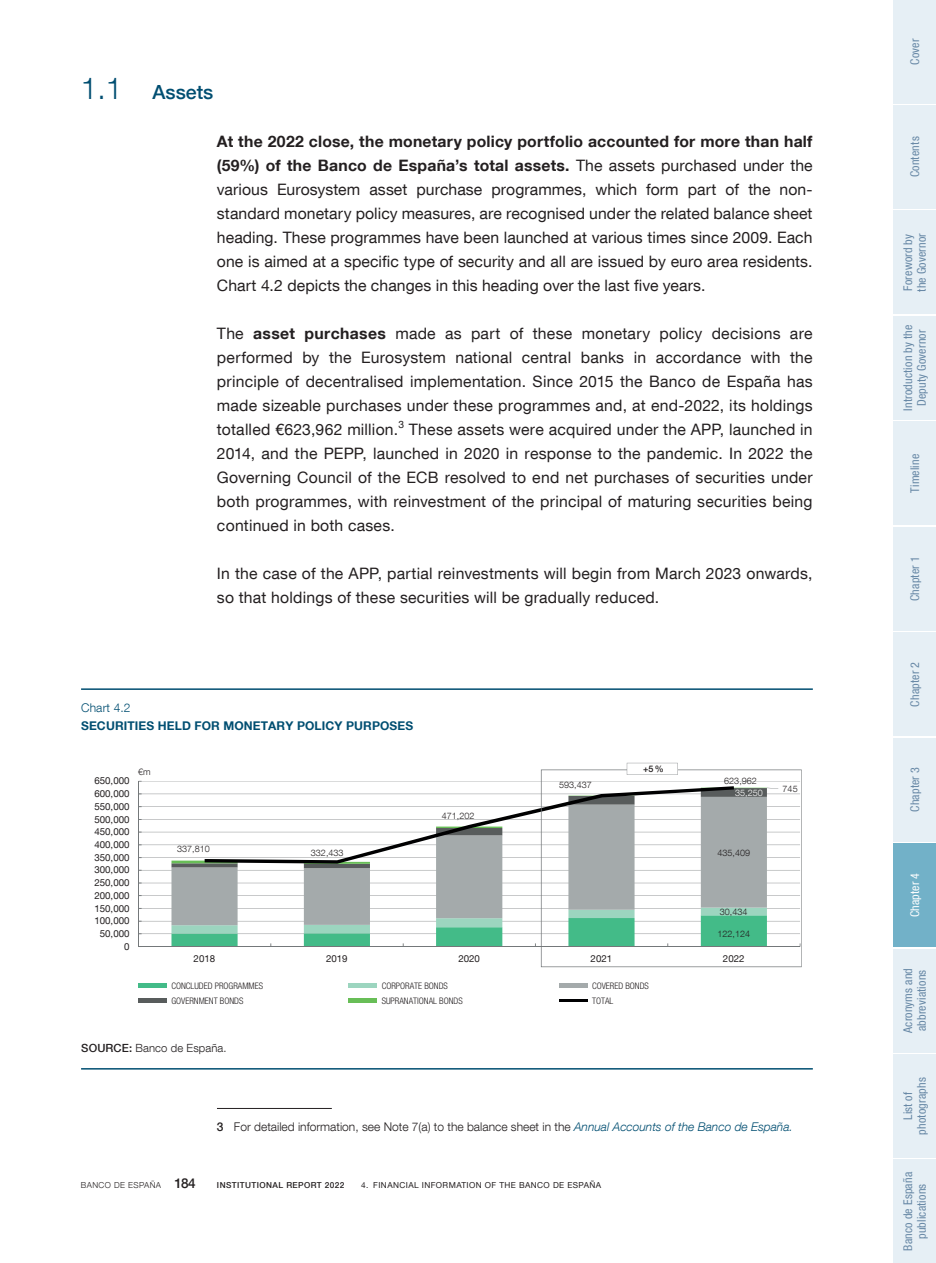
<style>
.page{position:relative;width:936px;height:1263px;background:#fff}
.page>*{position:absolute;margin:0;border:0;box-sizing:border-box;transform-origin:0 0}
.Ladillo_1{font:500 19.5px "Bd E Neue Helvetica";color:#004e71}
.Texto_capítulo{font:15.75px/24px "Bd E Neue Helvetica";letter-spacing:.015em;color:#231f20;text-align:justify}
.t1{font:condensed 12px/13.5px "Bd E Neue Helvetica";letter-spacing:.015em;color:#6687a5;text-align:center}
.Texto_Citas_1{font:300 12px "Bd E Neue Helvetica";color:#231f20}
.t2{font:700 12px "Bd E Neue Helvetica";letter-spacing:.01em;color:#004e71}
.t3{font:300 12px "Bd E Neue Helvetica";letter-spacing:.01em;color:#004e71}
.t4{font:condensed 12px "Bd E Neue Helvetica";letter-spacing:.015em;color:#fff}
.t5{font:300 11.25px "Bd E Neue Helvetica";letter-spacing:.01em;color:#231f20}
.t6{font:9.75px "Bd E Neue Helvetica";color:#231f20}
.t7{font:300 condensed 9px "Bd E Neue Helvetica";color:#231f20}
.t8{font:300 9px "Bd E Neue Helvetica";letter-spacing:.005em;color:#231f20}
.t9{font:300 9px "Bd E Neue Helvetica";color:#fff}
.t10{font:500 9px "Bd E Neue Helvetica";color:#231f20}
.t11{font:8.25px "Bd E Neue Helvetica";letter-spacing:.05em;color:#231f20}
.t12{font:500 8.25px "Bd E Neue Helvetica";letter-spacing:.05em;color:#231f20}
.t13{font:300 8.25px "Bd E Neue Helvetica";letter-spacing:.05em;color:#231f20}
.s1{font-weight:300;font-size:30px}
.s2{font-weight:700}
.s3{font-weight:500}
.s4{font-style:italic;color:#004e71}
.s5{font-weight:500;font-size:13.5px}
</style>
<div class="page">
<hr style="left:217px;top:1108px;width:115px;height:1px;background:#231f20">
<hr style="left:81px;top:688px;width:731px;height:2px;background:#004e71">
<hr style="left:81px;top:1068px;width:731px;height:1px;background:#004e71">
<hr style="left:138px;top:933px;width:662px;height:1px;background:#9a9d9e">
<hr style="left:138px;top:921px;width:662px;height:1px;background:#9a9d9e">
<hr style="left:138px;top:908px;width:662px;height:1px;background:#9a9d9e">
<hr style="left:138px;top:895px;width:662px;height:1px;background:#9a9d9e">
<hr style="left:138px;top:883px;width:662px;height:1px;background:#9a9d9e">
<hr style="left:138px;top:870px;width:662px;height:1px;background:#9a9d9e">
<hr style="left:138px;top:857px;width:662px;height:1px;background:#9a9d9e">
<hr style="left:138px;top:844px;width:662px;height:1px;background:#9a9d9e">
<hr style="left:138px;top:832px;width:662px;height:1px;background:#9a9d9e">
<hr style="left:138px;top:819px;width:662px;height:1px;background:#9a9d9e">
<hr style="left:138px;top:806px;width:662px;height:1px;background:#9a9d9e">
<hr style="left:138px;top:794px;width:662px;height:1px;background:#9a9d9e">
<hr style="left:138px;top:781px;width:662px;height:1px;background:#9a9d9e">
<svg style="left:171px;top:868px;width:370px;height:39px;fill:#a4aaab"></svg>
<svg style="left:171px;top:793px;width:370px;height:75px"></svg>
<hr style="left:171px;top:860px;width:66px;height:3px;background:#68be57">
<hr style="left:138px;top:781px;width:1px;height:166px;background:#74787a">
<hr style="left:138px;top:946px;width:662px;height:1px;background:#74787a">
<svg style="left:171px;top:907px;width:370px;height:39px"></svg>
<svg style="left:205px;top:786px;width:336px;height:78px"></svg>
<hr style="left:138px;top:983px;width:29px;height:4px;background:#43bb88">
<hr style="left:348px;top:983px;width:29px;height:4px;background:#9cd5bf">
<hr style="left:559px;top:983px;width:28px;height:4px;background:#a4aaab">
<div style="left:138px;top:998px;width:29px;height:5px;background:#585c5c"></div>
<div style="left:348px;top:998px;width:29px;height:5px;background:#68be57"></div>
<hr style="left:559px;top:999px;width:28px;height:3px;background:#000001">
<svg style="left:541px;top:769px;width:260px;height:198px"></svg>
<svg style="left:626px;top:763px;width:51px;height:12px"></svg>
<div style="left:893px;top:0;width:42px;height:103px;background:#e6eff5"></div>
<div style="left:893px;top:105px;width:42px;height:104px;background:#e6eff5"></div>
<div style="left:893px;top:211px;width:42px;height:103px;background:#e6eff5"></div>
<div style="left:893px;top:316px;width:42px;height:103px;background:#e6eff5"></div>
<div style="left:893px;top:422px;width:42px;height:103px;background:#e6eff5"></div>
<div style="left:893px;top:527px;width:42px;height:103px;background:#e6eff5"></div>
<div style="left:893px;top:633px;width:42px;height:103px;background:#e6eff5"></div>
<div style="left:893px;top:738px;width:42px;height:103px;background:#e6eff5"></div>
<div style="left:893px;top:843px;width:42px;height:104px;background:#72b1c8"></div>
<div style="left:893px;top:949px;width:42px;height:103px;background:#e6eff5"></div>
<div style="left:893px;top:1054px;width:42px;height:103px;background:#e6eff5"></div>
<div style="left:893px;top:1160px;width:42px;height:103px;background:#e6eff5"></div>
<h4 class="Ladillo_1" style="left:81px;top:80px;width:134px"><span class="s1">1.1</span> Assets</h4>
<p class="t3" style="left:81px;top:701px;width:51px">Chart 4.2</p>
<p class="Texto_capítulo" style="left:217px;top:129px;width:597px"><span class="s2">At the 2022 close, the monetary policy portfolio accounted for more than half (59%) of the Banco de España’s total assets.</span> The assets purchased under the various Eurosystem asset purchase programmes, which form part of the non&shy;standard monetary policy measures, are recognised under the related balance sheet heading. These programmes have been launched at various times since 2009. Each one is aimed at a specific type of security and all are issued by euro area residents.<br>Chart 4.2 depicts the changes in this heading over the last five years.</p>
<p class="Texto_capítulo" style="left:217px;top:321px;width:597px">The <span class="s2">asset purchases</span> made as part of these monetary policy decisions are performed by the Eurosystem national central banks in accordance with the principle of decentralised implementation. Since 2015 the Banco de España has made sizeable purchases under these programmes and, at end-2022, its holdings totalled €623,962 million.<sup>3</sup> These assets were acquired under the APP, launched in 2014, and the PEPP, launched in 2020 in response to the pandemic. In 2022 the Governing Council of the ECB resolved to end net purchases of securities under both programmes, with reinvestment of the principal of maturing securities being continued in both cases.</p>
<p class="Texto_capítulo" style="left:217px;top:561px;width:597px">In the case of the APP, partial reinvestments will begin from March 2023 onwards, so that holdings of these securities will be gradually reduced.</p>
<p class="t2" style="left:81px;top:718px;width:333px">SECURITIES HELD FOR MONETARY POLICY PURPOSES</p>
<p class="t6" style="left:94px;top:775px;width:37px">650,000</p>
<p class="t6" style="left:94px;top:788px;width:37px">600,000</p>
<p class="t6" style="left:94px;top:800px;width:37px">550,000</p>
<p class="t6" style="left:94px;top:813px;width:37px">500,000</p>
<p class="t6" style="left:94px;top:826px;width:37px">450,000</p>
<p class="t6" style="left:94px;top:838px;width:37px">400,000</p>
<p class="t6" style="left:94px;top:851px;width:37px">350,000</p>
<p class="t6" style="left:94px;top:864px;width:37px">300,000</p>
<p class="t6" style="left:94px;top:877px;width:37px">250,000</p>
<p class="t6" style="left:94px;top:889px;width:37px">200,000</p>
<p class="t6" style="left:94px;top:902px;width:37px">150,000</p>
<p class="t6" style="left:94px;top:915px;width:37px">100,000</p>
<p class="t6" style="left:100px;top:928px;width:31px">50,000</p>
<p class="t6" style="left:124px;top:940px;width:7px">0</p>
<p class="t8" style="left:138px;top:766px;width:14px">€m</p>
<p class="t10" style="left:643px;top:764px;width:22px">+5%</p>
<p class="t8" style="left:177px;top:843px;width:34px">337,810</p>
<p class="t8" style="left:311px;top:847px;width:34px">332,433</p>
<p class="t8" style="left:442px;top:811px;width:34px">471,202</p>
<p class="t8" style="left:559px;top:779px;width:34px">593,437</p>
<p class="t8" style="left:724px;top:775px;width:34px">623,962</p>
<p class="t9" style="left:735px;top:787px;width:29px">35,250</p>
<p class="t8" style="left:717px;top:847px;width:34px">435,409</p>
<p class="t8" style="left:719px;top:906px;width:29px">30,434</p>
<p class="t8" style="left:717px;top:929px;width:34px">122,124</p>
<p class="t6" style="left:194px;top:952px;width:23px">2018</p>
<p class="t6" style="left:326px;top:952px;width:23px">2019</p>
<p class="t6" style="left:458px;top:952px;width:23px">2020</p>
<p class="t6" style="left:590px;top:952px;width:23px">2021</p>
<p class="t6" style="left:723px;top:952px;width:23px">2022</p>
<p class="t7" style="left:171px;top:980px;width:93px">CONCLUDED PROGRAMMES</p>
<p class="t7" style="left:382px;top:980px;width:68px">CORPORATE BONDS</p>
<p class="t7" style="left:592px;top:980px;width:58px">COVERED BONDS</p>
<p class="t7" style="left:171px;top:995px;width:73px">GOVERNMENT BONDS</p>
<p class="t7" style="left:382px;top:995px;width:82px">SUPRANATIONAL BONDS</p>
<p class="t7" style="left:592px;top:995px;width:23px">TOTAL</p>
<p class="t5" style="left:81px;top:1041px;width:147px"><span class="s3">SOURCE:</span> Banco de España.</p>
<p class="t8" style="left:782px;top:783px;width:17px">745</p>
<p class="Texto_Citas_1" style="left:217px;top:1120px;width:577px"><span class="s3">3</span> For detailed information, see Note 7(a) to the balance sheet in the <span class="s4">Annual Accounts of the Banco de España.</span></p>
<p class="t13" style="left:81px;top:1180px;width:116px">BANCO DE ESPAÑA <span class="s5">184</span></p>
<p class="t12" style="left:217px;top:1180px;width:129px">INSTITUTIONAL REPORT 2022</p>
<p class="t11" style="left:361px;top:1180px;width:242px">4. FINANCIAL INFORMATION OF THE BANCO DE ESPAÑA</p>
<p class="t1" style="left:907px;top:65px;width:28px;rotate:-90deg">Cover</p>
<p class="t1" style="left:907px;top:177px;width:42px;rotate:-90deg">Contents</p>
<p class="t1" style="left:901px;top:292px;width:60px;text-align:left;rotate:-90deg">Foreword by the Governor</p>
<p class="t1" style="left:901px;top:411px;width:87px;rotate:-90deg">Introduction by the<br>Deputy Governor</p>
<p class="t1" style="left:907px;top:493px;width:40px;rotate:-90deg">Timeline</p>
<p class="t1" style="left:907px;top:601px;width:46px;rotate:-90deg">Chapter 1</p>
<p class="t1" style="left:907px;top:706px;width:46px;rotate:-90deg">Chapter 2</p>
<p class="t1" style="left:907px;top:812px;width:46px;rotate:-90deg">Chapter 3</p>
<p class="t4" style="left:907px;top:917px;width:46px;rotate:-90deg">Chapter 4</p>
<p class="t1" style="left:901px;top:1033px;width:67px;text-align:left;rotate:-90deg">Acronyms and abbreviations</p>
<p class="t1" style="left:901px;top:1134px;width:59px;rotate:-90deg">List of photographs</p>
<p class="t1" style="left:901px;top:1251px;width:80px;rotate:-90deg">Banco de España publications</p>
</div>
